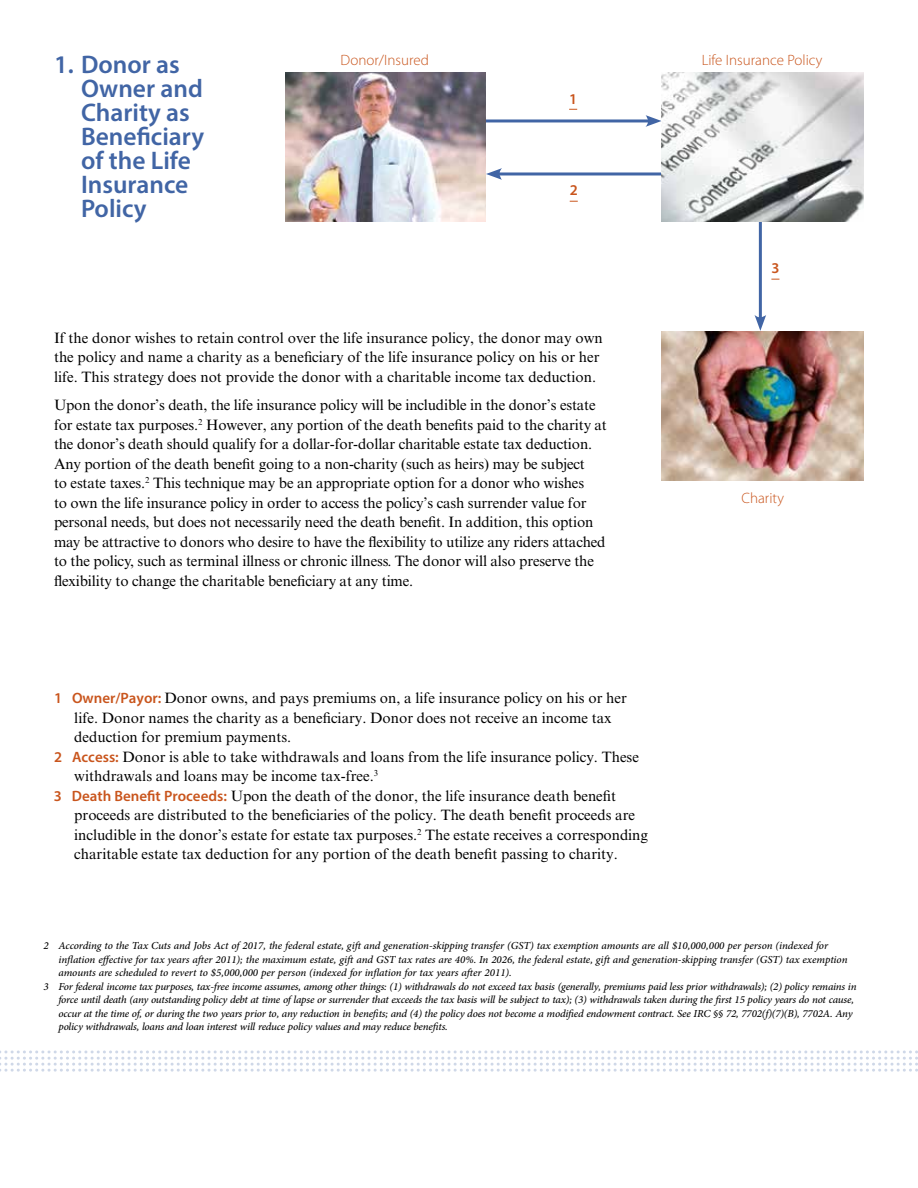
<style>
.page{position:relative;width:918px;height:1188px;background:#fff}
.page>*{position:absolute;margin:0;border:0;box-sizing:border-box;transform-origin:0 0}
.t1{font:600 25.5px/24px "Myriad Pro";color:#4165a5}
.t2{font:15px/19.5px "Times New Roman MT Std";letter-spacing:-.005em;color:#000}
.t3{font:italic 15px "Adobe Arabic";letter-spacing:-.01em;color:#000}
.t4{font:300 15px "Myriad Pro";color:#c9551d}
.t5{font:600 15px "Myriad Pro";color:#c9551d}
.s1{font-family:"Myriad Pro";font-weight:600;color:#c9551d}
</style>
<div class="page">
<hr style="left:759px;top:217px;width:3px;height:104px;background:#4165a5">
<svg style="left:755px;top:315px;width:11px;height:16px"></svg>
<hr style="left:484px;top:119px;width:167px;height:3px;background:#4165a5">
<svg style="left:645px;top:115px;width:17px;height:12px"></svg>
<hr style="left:496px;top:172px;width:166px;height:3px;background:#4165a5">
<svg style="left:486px;top:168px;width:16px;height:12px"></svg>
<img style="left:662px;top:73px;width:202px;height:148px">
<img style="left:286px;top:73px;width:200px;height:148px">
<img style="left:662px;top:332px;width:202px;height:148px">
<svg style="left:0;top:1050px;width:918px;height:22px"></svg>
<h1 class="t1" style="left:81px;top:52px;width:125px;text-indent:-27px">1. Donor as<br>Owner and<br>Charity as<br>Beneficiary of the Life<br>Insurance<br>Policy</h1>
<p class="t4" style="left:341px;top:51px;width:90px">Donor/Insured</p>
<p class="t5" style="left:569px;top:89px;width:10px">1</p>
<p class="t5" style="left:570px;top:181px;width:10px">2</p>
<p class="t2" style="left:54px;top:328px;width:550px">If the donor wishes to retain control over the life insurance policy, the donor may own the policy and name a charity as a beneficiary of the life insurance policy on his or her life. This strategy does not provide the donor with a charitable income tax deduction.</p>
<p class="t2" style="left:54px;top:395px;width:554px">Upon the donor’s death, the life insurance policy will be includible in the donor’s estate for estate tax purposes.<sup>2</sup> However, any portion of the death benefits paid to the charity at the donor’s death should qualify for a dollar-for-dollar charitable estate tax deduction.<br>Any portion of the death benefit going to a non-charity (such as heirs) may be subject<br>to estate taxes.<sup>2</sup> This technique may be an appropriate option for a donor who wishes<br>to own the life insurance policy in order to access the policy’s cash surrender value for personal needs, but does not necessarily need the death benefit. In addition, this option may be attractive to donors who desire to have the flexibility to utilize any riders attached to the policy, such as terminal illness or chronic illness. The donor will also preserve the flexibility to change the charitable beneficiary at any time.</p>
<p class="t2" style="left:54px;top:688px;width:574px"><span class="s1">1 Owner/Payor:</span> Donor owns, and pays premiums on, a life insurance policy on his or her</p>
<p class="t2" style="left:74px;top:708px;width:539px">life. Donor names the charity as a beneficiary. Donor does not receive an income tax</p>
<p class="t2" style="left:74px;top:727px;width:218px">deduction for premium payments.</p>
<p class="t2" style="left:54px;top:747px;width:586px"><span class="s1">2 Access:</span> Donor is able to take withdrawals and loans from the life insurance policy. These</p>
<p class="t2" style="left:74px;top:766px;width:305px">withdrawals and loans may be income tax-free.<sup>3</sup></p>
<p class="t2" style="left:54px;top:786px;width:564px"><span class="s1">3 Death Benefit Proceeds:</span> Upon the death of the donor, the life insurance death benefit</p>
<p class="t2" style="left:74px;top:805px;width:562px">proceeds are distributed to the beneficiaries of the policy. The death benefit proceeds are</p>
<p class="t2" style="left:74px;top:825px;width:575px">includible in the donor’s estate for estate tax purposes.<sup>2</sup> The estate receives a corresponding</p>
<p class="t2" style="left:74px;top:844px;width:545px">charitable estate tax deduction for any portion of the death benefit passing to charity.</p>
<p class="t4" style="left:702px;top:51px;width:122px">Life Insurance Policy</p>
<p class="t5" style="left:771px;top:259px;width:10px">3</p>
<p class="t4" style="left:742px;top:489px;width:44px">Charity</p>
<p class="t3" style="left:43px;top:935px;width:786px">2 According to the Tax Cuts and Jobs Act of 2017, the federal estate, gift and generation-skipping transfer (GST) tax exemption amounts are all $10,000,000 per person (indexed for</p>
<p class="t3" style="left:58px;top:949px;width:791px">inflation effective for tax years after 2011); the maximum estate, gift and GST tax rates are 40%. In 2026, the federal estate, gift and generation-skipping transfer (GST) tax exemption</p>
<p class="t3" style="left:58px;top:962px;width:455px">amounts are scheduled to revert to $5,000,000 per person (indexed for inflation for tax years after 2011).</p>
<p class="t3" style="left:43px;top:976px;width:815px">3 For federal income tax purposes, tax-free income assumes, among other things: (1) withdrawals do not exceed tax basis (generally, premiums paid less prior withdrawals); (2) policy remains in</p>
<p class="t3" style="left:58px;top:989px;width:797px">force until death (any outstanding policy debt at time of lapse or surrender that exceeds the tax basis will be subject to tax); (3) withdrawals taken during the first 15 policy years do not cause,</p>
<p class="t3" style="left:58px;top:1003px;width:796px">occur at the time of, or during the two years prior to, any reduction in benefits; and (4) the policy does not become a modified endowment contract. See IRC §§ 72, 7702(f)(7)(B), 7702A. Any</p>
<p class="t3" style="left:58px;top:1016px;width:391px">policy withdrawals, loans and loan interest will reduce policy values and may reduce benefits.</p>
</div>
